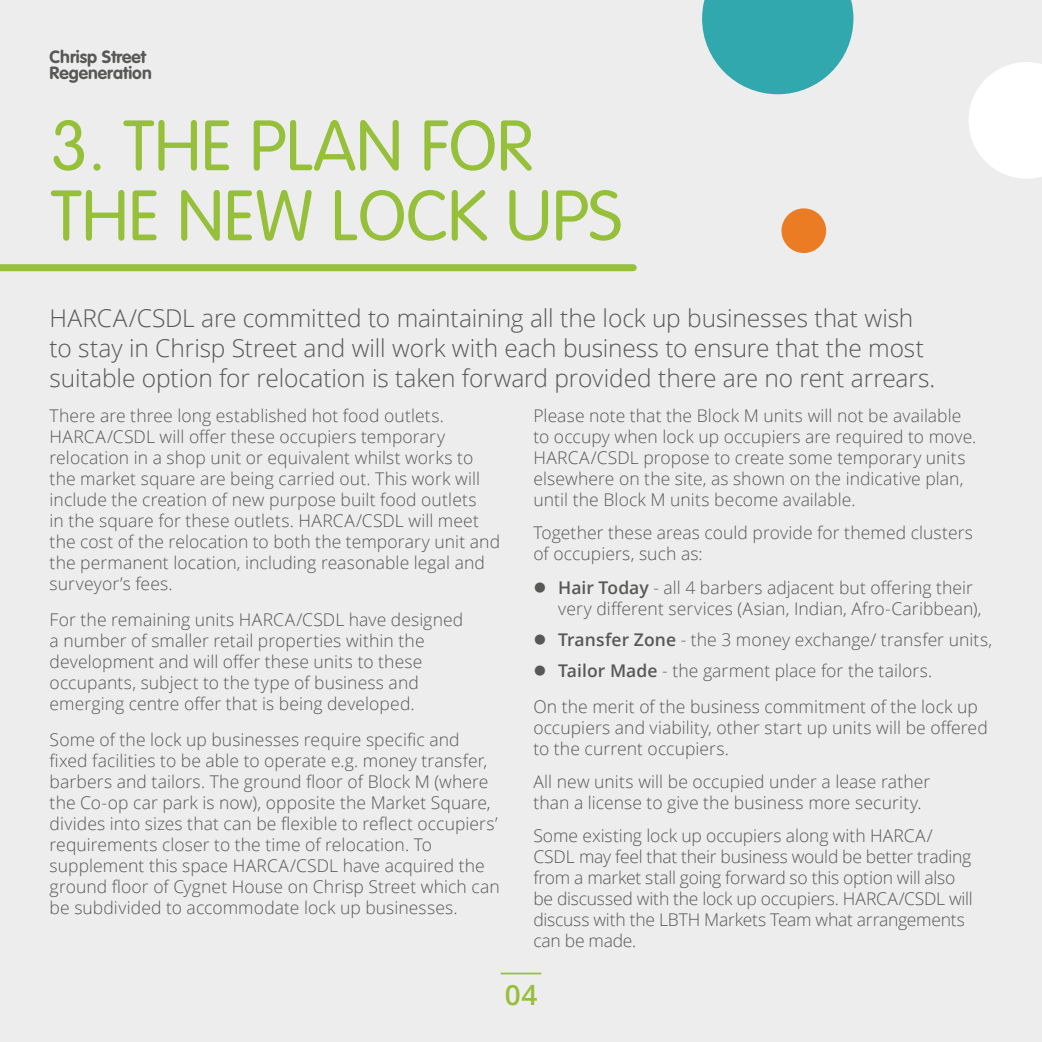
<style>
.page{position:relative;width:1042px;height:1042px;background:#ededed}
.page>*{position:absolute;margin:0;border:0;box-sizing:border-box;transform-origin:0 0}
.t1{font:300 70px/70px "VAG Rounded";color:#96c03a}
.t2{font:600 28px "Open Sans";color:#96c03a}
.t3{font:300 24.5px/29.8px "Open Sans";letter-spacing:-.005em;color:#575756}
.t4{font:300 17.5px/21px "Open Sans";letter-spacing:.005em;color:#575756}
.t5{font:700 17.5px/15.8px "VAG Rounded";color:#575756}
.s1{font-weight:600}
</style>
<div class="page">
<hr style="left:501px;top:972px;width:40px;height:2px;background:#96c03a">
<div style="left:0;top:264px;width:633px;height:7px;background:#96c03a"></div>
<svg style="left:969px;top:62px;width:73px;height:117px"></svg>
<svg style="left:702px;top:0;width:151px;height:94px"></svg>
<div style="left:781px;top:208px;width:45px;height:45px;background:#ec7c24;border-radius:50%"></div>
<p class="t5" style="left:50px;top:49px;width:104px">Chrisp Street<br>Regeneration</p>
<h1 class="t1" style="left:51px;top:111px;width:573px">3. THE PLAN FOR<br>THE NEW LOCK UPS</h1>
<p class="t3" style="left:50px;top:303px;width:887px">HARCA/CSDL are committed to maintaining all the lock up businesses that wish to stay in Chrisp Street and will work with each business to ensure that the most suitable option for relocation is taken forward provided there are no rent arrears.</p>
<p class="t4" style="left:50px;top:404px;width:452px">There are three long established hot food outlets.<br>HARCA/CSDL will offer these occupiers temporary relocation in a shop unit or equivalent whilst works to the market square are being carried out. This work will include the creation of new purpose built food outlets<br>in the square for these outlets. HARCA/CSDL will meet the cost of the relocation to both the temporary unit and the permanent location, including reasonable legal and surveyor’s fees.</p>
<p class="t4" style="left:50px;top:608px;width:415px">For the remaining units HARCA/CSDL have designed a number of smaller retail properties within the development and will offer these units to these occupants, subject to the type of business and emerging centre offer that is being developed.</p>
<p class="t4" style="left:50px;top:728px;width:452px">Some of the lock up businesses require specific and fixed facilities to be able to operate e.g. money transfer, barbers and tailors. The ground floor of Block M (where the Co-op car park is now), opposite the Market Square, divides into sizes that can be flexible to reflect occupiers’ requirements closer to the time of relocation. To supplement this space HARCA/CSDL have acquired the ground floor of Cygnet House on Chrisp Street which can be subdivided to accommodate lock up businesses.</p>
<p class="t4" style="left:533px;top:404px;width:444px">Please note that the Block M units will not be available to occupy when lock up occupiers are required to move.<br>HARCA/CSDL propose to create some temporary units elsewhere on the site, as shown on the indicative plan, until the Block M units become available.</p>
<p class="t4" style="left:533px;top:522px;width:441px">Together these areas could provide for themed clusters of occupiers, such as:</p>
<p class="t4" style="left:558px;top:576px;width:425px;text-indent:-25px">● <span class="s1">Hair Today</span> - all 4 barbers adjacent but offering their very different services (Asian, Indian, Afro-Caribbean),</p>
<p class="t4" style="left:533px;top:628px;width:460px">● <span class="s1">Transfer Zone</span> - the 3 money exchange/ transfer units,</p>
<p class="t4" style="left:533px;top:652px;width:446px;line-height:35.9px">● <span class="s1">Tailor Made</span> - the garment place for the tailors.<br>On the merit of the business commitment of the lock up</p>
<p class="t4" style="left:533px;top:716px;width:456px">occupiers and viability, other start up units will be offered to the current occupiers.</p>
<p class="t4" style="left:533px;top:770px;width:398px">All new units will be occupied under a lease rather than a license to give the business more security.</p>
<p class="t4" style="left:533px;top:825px;width:441px">Some existing lock up occupiers along with HARCA/ CSDL may feel that their business would be better trading from a market stall going forward so this option will also be discussed with the lock up occupiers. HARCA/CSDL will discuss with the LBTH Markets Team what arrangements can be made.</p>
<h2 class="t2" style="left:505px;top:976px;width:34px">04</h2>
</div>
